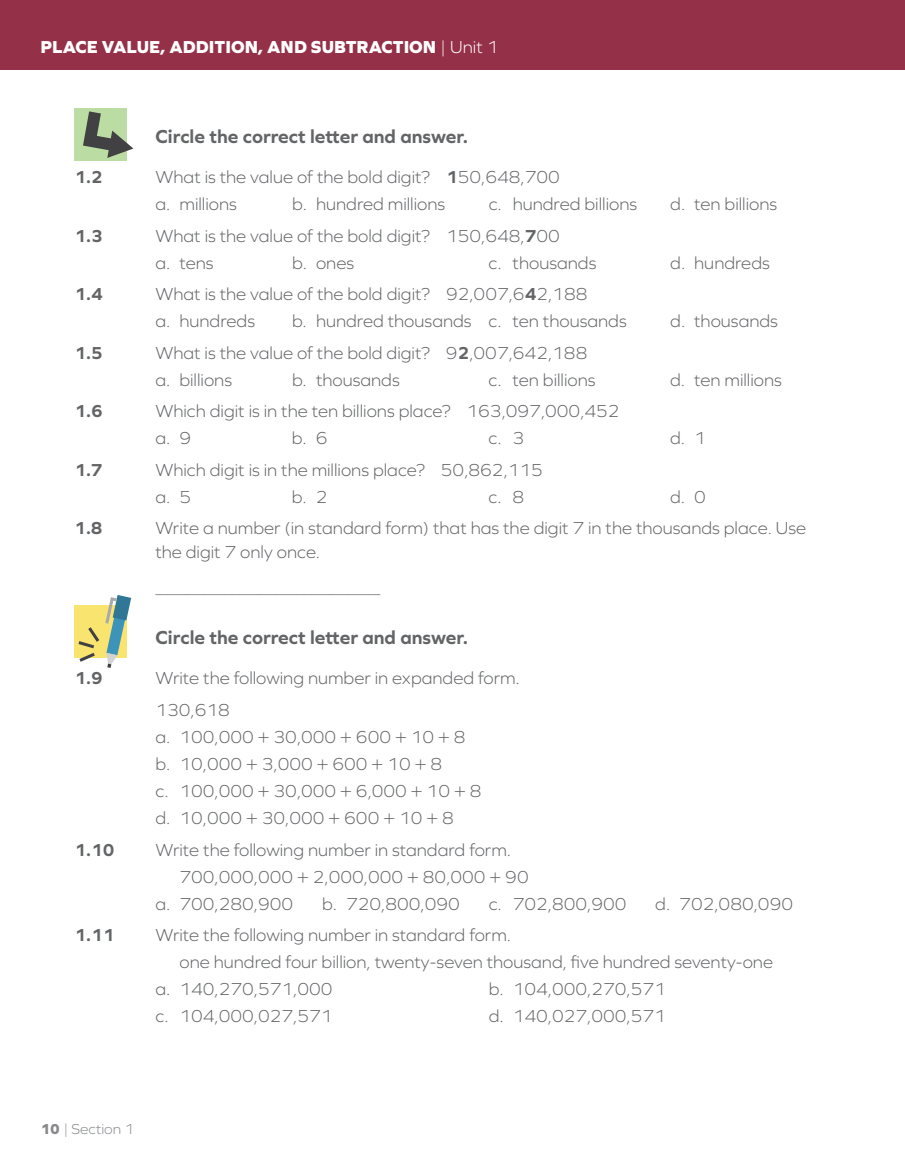
<style>
.page{position:relative;width:905px;height:1175px;background:#fff}
.page>*{position:absolute;margin:0;border:0;box-sizing:border-box;transform-origin:0 0}
.t1{font:700 19.5px "Graphie";color:#636466}
.t2{font:300 18px/27px "Graphie";color:#636466}
.t3{font:800 18px "Graphie";color:#fff}
.t4{font:700 18px "Graphie";color:#636466}
.t5{font:300 15px "Graphie";color:#87898c}
.s1{font-weight:300}
.s2{font-weight:700}
.s3{font-weight:800}
</style>
<div class="page">
<div style="left:74px;top:108px;width:53px;height:53px;background:#bbdca2"></div>
<svg style="left:83px;top:111px;width:50px;height:47px"></svg>
<div style="left:74px;top:605px;width:53px;height:53px;background:#f9e470"></div>
<svg style="left:105px;top:595px;width:26px;height:73px"></svg>
<svg style="left:78px;top:627px;width:21px;height:35px"></svg>
<div style="left:0;top:0;width:904px;height:69px;background:#943149"></div>
<p class="t3" style="left:40px;top:36px;width:459px">PLACE VALUE, ADDITION, AND SUBTRACTION <span class="s1">| Unit 1</span></p>
<p class="t1" style="left:155px;top:125px;width:314px">Circle the correct letter and answer.</p>
<p class="t4" style="left:74px;top:167px;width:30px">1.2</p>
<p class="t2" style="left:155px;top:163px;width:406px">What is the value of the bold digit? <span class="s2">1</span>50,648,700 a. millions</p>
<p class="t2" style="left:292px;top:190px;width:155px">b. hundred millions</p>
<p class="t2" style="left:488px;top:190px;width:150px">c. hundred billions</p>
<p class="t2" style="left:670px;top:190px;width:108px">d. ten billions</p>
<p class="t4" style="left:74px;top:225px;width:30px">1.3</p>
<p class="t2" style="left:155px;top:222px;width:406px">What is the value of the bold digit? 150,648,<span class="s2">7</span>00 a. tens</p>
<p class="t2" style="left:292px;top:249px;width:64px">b. ones</p>
<p class="t2" style="left:488px;top:249px;width:109px">c. thousands</p>
<p class="t2" style="left:670px;top:249px;width:101px">d. hundreds</p>
<p class="t4" style="left:74px;top:284px;width:30px">1.4</p>
<p class="t2" style="left:155px;top:280px;width:433px">What is the value of the bold digit? 92,007,6<span class="s2">4</span>2,188 a. hundreds</p>
<p class="t2" style="left:292px;top:307px;width:336px">b. hundred thousands c. ten thousands</p>
<p class="t2" style="left:670px;top:307px;width:109px">d. thousands</p>
<p class="t4" style="left:74px;top:342px;width:30px">1.5</p>
<p class="t2" style="left:155px;top:339px;width:433px">What is the value of the bold digit? 9<span class="s2">2</span>,007,642,188 a. billions</p>
<p class="t2" style="left:292px;top:366px;width:109px">b. thousands</p>
<p class="t2" style="left:488px;top:366px;width:108px">c. ten billions</p>
<p class="t2" style="left:670px;top:366px;width:113px">d. ten millions</p>
<p class="t4" style="left:74px;top:401px;width:30px">1.6</p>
<p class="t2" style="left:155px;top:397px;width:466px">Which digit is in the ten billions place? 163,097,000,452 a. 9</p>
<p class="t2" style="left:292px;top:424px;width:37px">b. 6</p>
<p class="t2" style="left:488px;top:424px;width:37px">c. 3</p>
<p class="t2" style="left:670px;top:424px;width:37px">d. 1</p>
<p class="t4" style="left:74px;top:459px;width:30px">1.7</p>
<p class="t2" style="left:155px;top:456px;width:389px">Which digit is in the millions place? 50,862,115 a. 5</p>
<p class="t2" style="left:292px;top:483px;width:37px">b. 2</p>
<p class="t2" style="left:488px;top:483px;width:37px">c. 8</p>
<p class="t2" style="left:670px;top:483px;width:37px">d. 0</p>
<p class="t4" style="left:74px;top:518px;width:30px">1.8</p>
<p class="t2" style="left:155px;top:516px;width:652px;line-height:24px">Write a number (in standard form) that has the digit 7 in the thousands place. Use the digit 7 only once.</p>
<p class="t2" style="left:155px;top:573px;width:11px">_________________________</p>
<p class="t1" style="left:155px;top:626px;width:314px">Circle the correct letter and answer.</p>
<p class="t4" style="left:74px;top:668px;width:30px">1.9</p>
<p class="t2" style="left:155px;top:662px;width:366px;line-height:31.5px">Write the following number in expanded form.<br>130,618</p>
<p class="t2" style="left:155px;top:723px;width:327px">a. 100,000 + 30,000 + 600 + 10 + 8 b. 10,000 + 3,000 + 600 + 10 + 8<br>c. 100,000 + 30,000 + 6,000 + 10 + 8 d. 10,000 + 30,000 + 600 + 10 + 8</p>
<p class="t4" style="left:74px;top:839px;width:42px">1.10</p>
<p class="t2" style="left:155px;top:835px;width:357px">Write the following number in standard form.</p>
<p class="t2" style="left:179px;top:862px;width:351px">700,000,000 + 2,000,000 + 80,000 + 90</p>
<p class="t2" style="left:155px;top:889px;width:139px">a. 700,280,900</p>
<p class="t2" style="left:322px;top:889px;width:139px">b. 720,800,090</p>
<p class="t2" style="left:488px;top:889px;width:139px">c. 702,800,900</p>
<p class="t2" style="left:655px;top:889px;width:139px">d. 702,080,090</p>
<p class="t4" style="left:74px;top:924px;width:42px">1.11</p>
<p class="t2" style="left:155px;top:921px;width:357px">Write the following number in standard form.</p>
<p class="t2" style="left:179px;top:948px;width:595px">one hundred four billion, twenty-seven thousand, five hundred seventy-one</p>
<p class="t2" style="left:155px;top:975px;width:179px">a. 140,270,571,000</p>
<p class="t2" style="left:488px;top:975px;width:179px">b. 104,000,270,571</p>
<p class="t2" style="left:155px;top:1002px;width:179px">c. 104,000,027,571</p>
<p class="t2" style="left:488px;top:1002px;width:179px">d. 140,027,000,571</p>
<p class="t5" style="left:40px;top:1120px;width:95px"><span class="s3">10</span> | Section 1</p>
</div>
